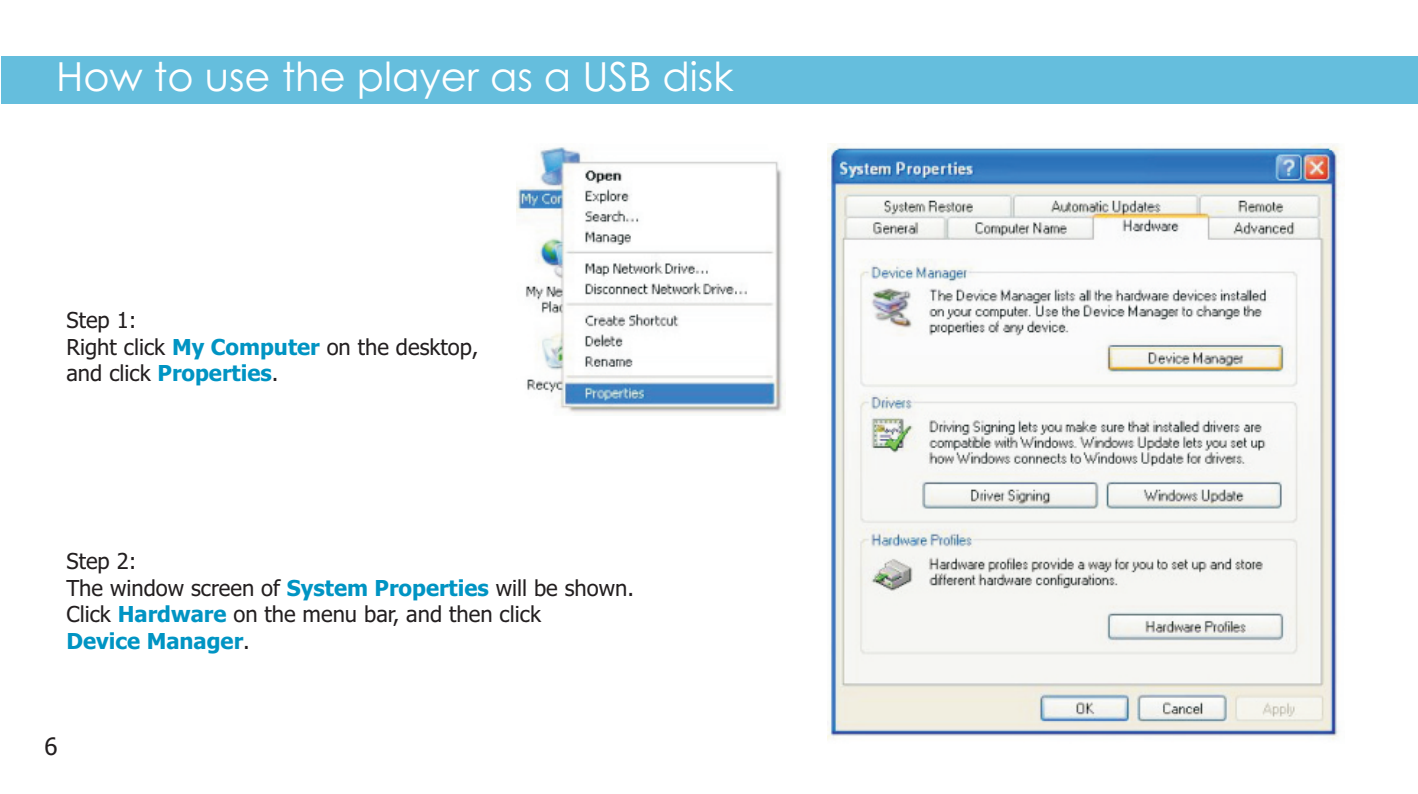
<style>
.page{position:relative;width:1418px;height:794px;background:#fff}
.page>*{position:absolute;margin:0;border:0;box-sizing:border-box;transform-origin:0 0}
.t1{font:40px "Century Gothic";color:#fff}
.t2{font:24px "Tahoma";color:#231f20}
.t3{font:22px/26.4px "Tahoma";color:#231f20}
.s1{font-weight:700;color:#0094c3}
</style>
<div class="page">
<div style="left:1px;top:56px;width:1416px;height:48px;background:#65bedd"></div>
<img style="left:516px;top:147px;width:269px;height:266px">
<img style="left:827px;top:144px;width:514px;height:596px">
<h1 class="t1" style="left:56px;top:61px;width:679px">How to use the player as a USB disk</h1>
<p class="t3" style="left:66px;top:309px;width:413px">Step 1:<br>Right click <span class="s1">My Computer</span> on the desktop, and click <span class="s1">Properties</span>.</p>
<p class="t3" style="left:66px;top:550px;width:569px">Step 2:<br>The window screen of <span class="s1">System Properties</span> will be shown.<br>Click <span class="s1">Hardware</span> on the menu bar, and then click<br><span class="s1">Device Manager</span>.</p>
<p class="t2" style="left:44px;top:736px;width:15px">6</p>
</div>
